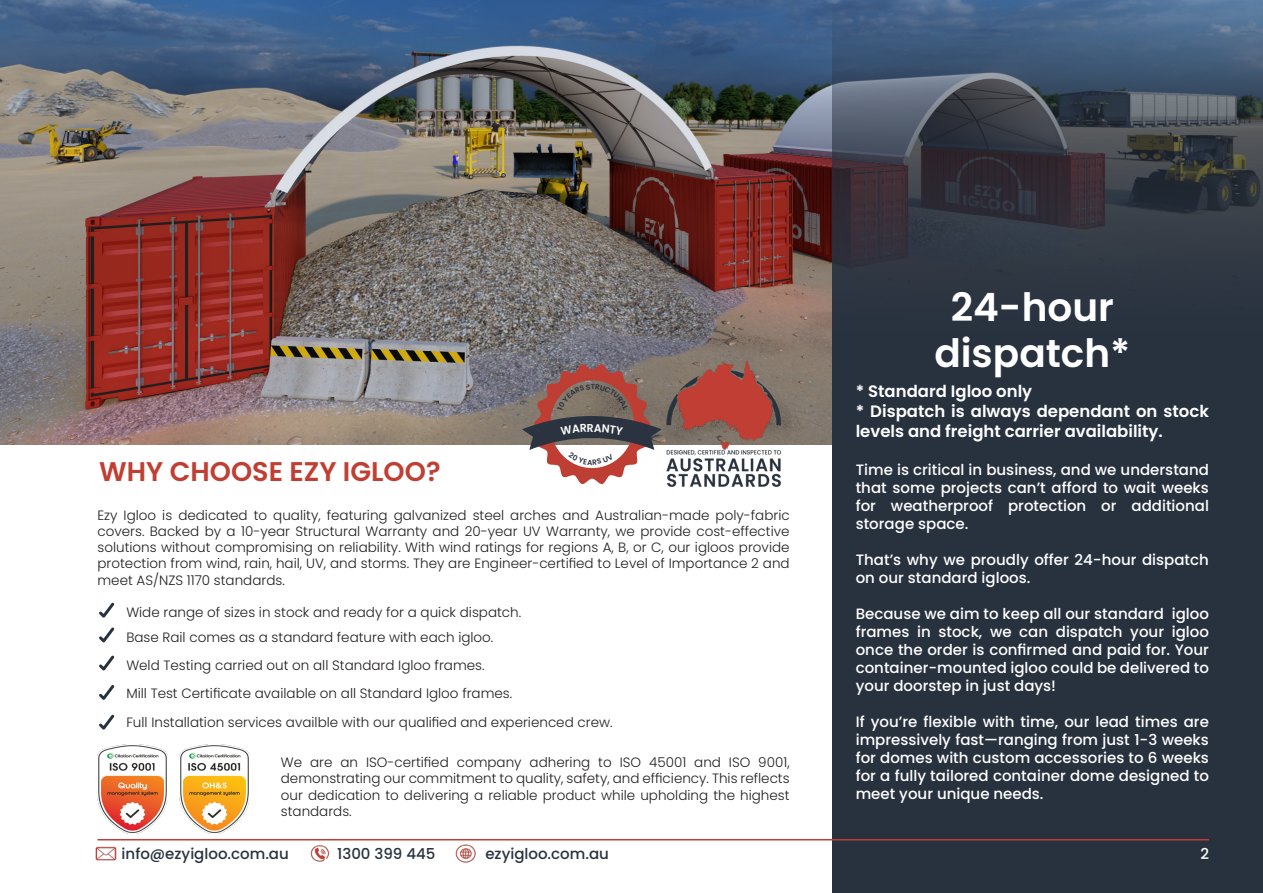
<style>
.page{position:relative;width:1263px;height:893px;background:#fff}
.page>*{position:absolute;margin:0;border:0;box-sizing:border-box;transform-origin:0 0}
.t1{font:600 39px/46.8px "Poppins";color:#fff;text-align:center}
.t2{font:600 27px "Poppins";color:#c13e33}
.t3{font:600 16.5px/19.8px "Poppins";color:#fff}
.t4{font:500 15px/18px "Poppins";color:#fff;text-align:justify}
.t5{font:500 15px "Poppins";color:#28323f}
.t6{font:300 13.5px/16.2px "Poppins";color:#231f20;text-align:justify}
</style>
<div class="page">
<img style="left:0;top:0;width:832px;height:444px">
<div style="left:832px;top:405px;width:431px;height:488px;background:#28323f"></div>
<svg style="left:832px;top:0;width:431px;height:405px;background:#374151"></svg>
<hr style="left:98px;top:839px;width:1111px;height:1px;background:#c13e33">
<img style="left:98px;top:745px;width:69px;height:88px">
<img style="left:643px;top:353px;width:147px;height:134px">
<img style="left:179px;top:745px;width:70px;height:88px">
<svg style="left:99px;top:602px;width:16px;height:41px"></svg>
<svg style="left:99px;top:655px;width:16px;height:16px"></svg>
<svg style="left:99px;top:685px;width:16px;height:15px"></svg>
<svg style="left:99px;top:714px;width:16px;height:16px"></svg>
<img style="left:95px;top:846px;width:22px;height:15px">
<img style="left:310px;top:845px;width:20px;height:17px">
<img style="left:455px;top:844px;width:21px;height:19px">
<svg style="left:522px;top:364px;width:140px;height:121px"></svg>
<p class="t1" style="left:934px;top:284px;width:198px">24-hour dispatch*</p>
<p class="t2" style="left:99px;top:455px;width:343px">WHY CHOOSE EZY IGLOO?</p>
<p class="t6" style="left:98px;top:507px;width:694px">Ezy Igloo is dedicated to quality, featuring galvanized steel arches and Australian-made poly-fabric covers. Backed by a 10-year Structural Warranty and 20-year UV Warranty, we provide cost-effective solutions without compromising on reliability. With wind ratings for regions A, B, or C, our igloos provide protection from wind, rain, hail, UV, and storms. They are Engineer-certified to Level of Importance 2 and meet AS/NZS 1170 standards.</p>
<p class="t6" style="left:126px;top:604px;width:396px">Wide range of sizes in stock and ready for a quick dispatch.</p>
<p class="t6" style="left:126px;top:629px;width:369px">Base Rail comes as a standard feature with each igloo.</p>
<p class="t6" style="left:126px;top:657px;width:360px">Weld Testing carried out on all Standard Igloo frames.</p>
<p class="t6" style="left:126px;top:685px;width:387px">Mill Test Certificate available on all Standard Igloo frames.</p>
<p class="t6" style="left:126px;top:714px;width:488px">Full Installation services availble with our qualified and experienced crew.</p>
<p class="t6" style="left:281px;top:754px;width:510px">We are an ISO-certified company adhering to ISO 45001 and ISO 9001, demonstrating our commitment to quality, safety, and efficiency. This reflects our dedication to delivering a reliable product while upholding the highest standards.</p>
<p class="t3" style="left:856px;top:381px;width:178px">* Standard Igloo only</p>
<p class="t3" style="left:856px;top:401px;width:355px">* Dispatch is always dependant on stock levels and freight carrier availability.</p>
<p class="t4" style="left:856px;top:461px;width:355px">Time is critical in business, and we understand that some projects can’t afford to wait weeks for weatherproof protection or additional storage space.</p>
<p class="t4" style="left:856px;top:551px;width:355px">That’s why we proudly offer 24-hour dispatch on our standard igloos.</p>
<p class="t4" style="left:856px;top:605px;width:355px">Because we aim to keep all our standard igloo frames in stock, we can dispatch your igloo once the order is confirmed and paid for. Your container-mounted igloo could be delivered to your doorstep in just days!</p>
<p class="t4" style="left:856px;top:713px;width:355px">If you’re flexible with time, our lead times are impressively fast—ranging from just 1-3 weeks for domes with custom accessories to 6 weeks for a fully tailored container dome designed to meet your unique needs.</p>
<p class="t5" style="left:122px;top:845px;width:169px">info@ezyigloo.com.au</p>
<p class="t5" style="left:337px;top:845px;width:100px">1300 399 445</p>
<p class="t5" style="left:485px;top:845px;width:125px">ezyigloo.com.au</p>
<p class="t4" style="left:1200px;top:844px;width:10px">2</p>
</div>
